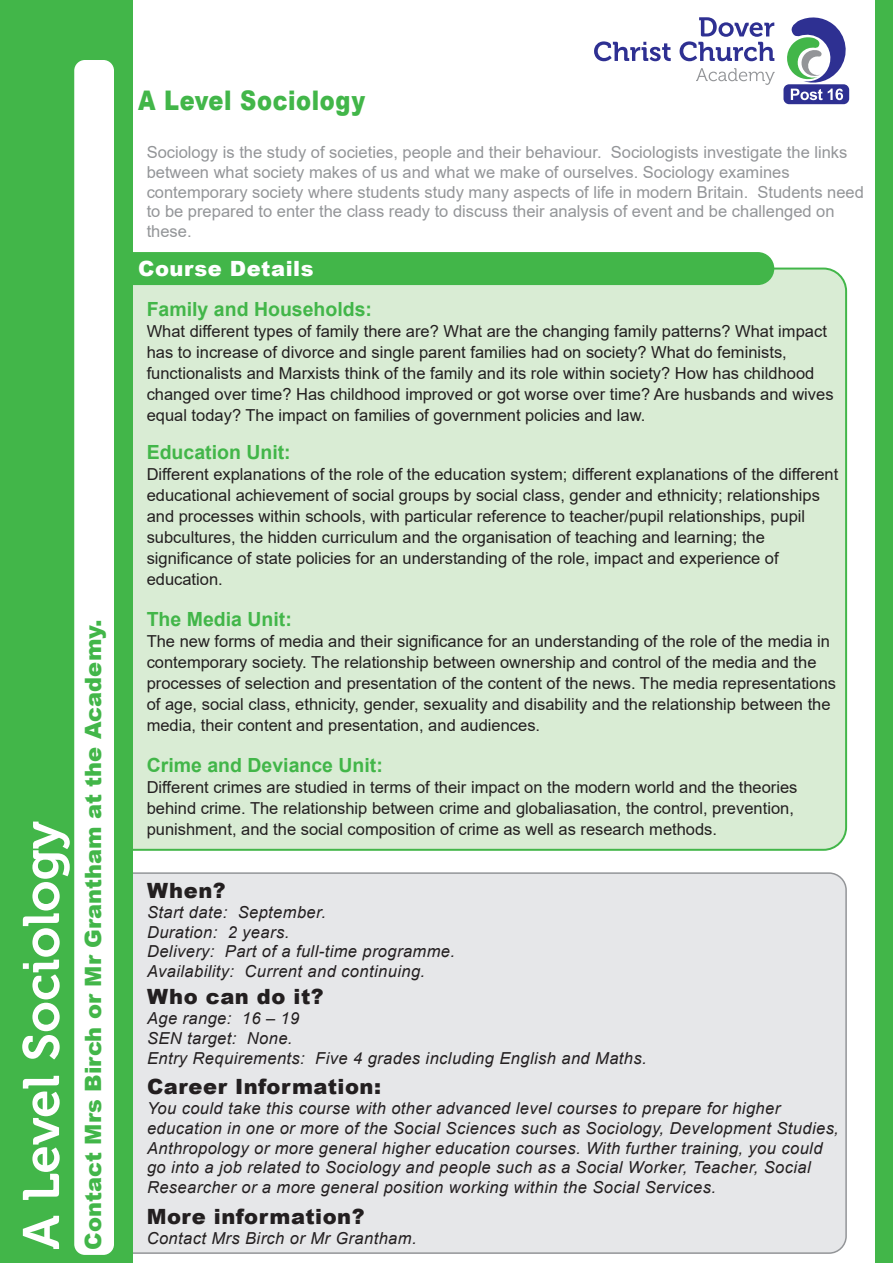
<style>
.page{position:relative;width:893px;height:1263px;background:#fff}
.page>*{position:absolute;margin:0;border:0;box-sizing:border-box;transform-origin:0 0}
.t1{font:51px "Museo 700";color:#fff}
.t2{font:900 27px "Arial";letter-spacing:.025em;color:#42b649;scale:.83 1}
.t3{font:900 22.5px "Arial";color:#42b649}
.t4{font:900 21px "Arial";letter-spacing:.025em;color:#231f20}
.t5{font:900 21px "Arial";letter-spacing:.025em;color:#fff}
.t6{font:700 19.5px "Arial";color:#42b649}
.t7{font:16.5px/21px "Arial";color:#231f20}
.t8{font:italic 16.5px/19.8px "Arial";letter-spacing:.025em;color:#231f20}
.t9{font:16.5px/19.8px "Arial";color:#939598}
</style>
<div class="page">
<div style="left:48px;top:269px;width:798px;height:581px;background:#d9ecd4;border-radius:23px"></div>
<div style="left:48px;top:873px;width:798px;height:380px;background:#e6e7e9;border-radius:17px"></div>
<div style="left:18px;top:252px;width:756px;height:33px;background:#42b649;border-radius:16px"></div>
<div style="left:876px;top:0;width:17px;height:1263px;background:#42b649"></div>
<div style="left:0;top:0;width:132px;height:1263px;background:#42b649"></div>
<div style="left:74px;top:60px;width:40px;height:1195px;background:#fff;border-radius:11px"></div>
<svg style="left:594px;top:41px;width:77px;height:20px"></svg>
<svg style="left:680px;top:17px;width:94px;height:44px"></svg>
<svg style="left:696px;top:68px;width:79px;height:17px"></svg>
<svg style="left:783px;top:17px;width:67px;height:87px"></svg>
<h1 class="t1" style="left:13px;top:1249px;width:430px;rotate:-90deg">A Level Sociology</h1>
<h3 class="t3" style="left:77px;top:1249px;width:631px;rotate:-90deg">Contact Mrs Birch or Mr Grantham at the Academy.</h3>
<h2 class="t2" style="left:138px;top:81px;width:275px">A Level Sociology</h2>
<p class="t9" style="left:147px;top:142px;width:719px">Sociology is the study of societies, people and their behaviour. Sociologists investigate the links between what society makes of us and what we make of ourselves. Sociology examines contemporary society where students study many aspects of life in modern Britain. Students need to be prepared to enter the class ready to discuss their analysis of event and be challenged on these.</p>
<p class="t5" style="left:138px;top:253px;width:177px">Course Details</p>
<p class="t6" style="left:147px;top:295px;width:227px">Family and Households:</p>
<p class="t7" style="left:147px;top:321px;width:688px">What different types of family there are? What are the changing family patterns? What impact has to increase of divorce and single parent families had on society? What do feminists, functionalists and Marxists think of the family and its role within society? How has childhood changed over time? Has childhood improved or got worse over time? Are husbands and wives equal today? The impact on families of government policies and law.</p>
<p class="t6" style="left:147px;top:439px;width:146px">Education Unit:</p>
<p class="t7" style="left:147px;top:464px;width:693px">Different explanations of the role of the education system; different explanations of the different educational achievement of social groups by social class, gender and ethnicity; relationships and processes within schools, with particular reference to teacher/pupil relationships, pupil subcultures, the hidden curriculum and the organisation of teaching and learning; the significance of state policies for an understanding of the role, impact and experience of education.</p>
<p class="t6" style="left:147px;top:605px;width:147px">The Media Unit:</p>
<p class="t7" style="left:147px;top:631px;width:691px">The new forms of media and their significance for an understanding of the role of the media in contemporary society. The relationship between ownership and control of the media and the processes of selection and presentation of the content of the news. The media representations of age, social class, ethnicity, gender, sexuality and disability and the relationship between the media, their content and presentation, and audiences.</p>
<p class="t6" style="left:147px;top:752px;width:238px">Crime and Deviance Unit:</p>
<p class="t7" style="left:147px;top:777px;width:652px">Different crimes are studied in terms of their impact on the modern world and the theories behind crime. The relationship between crime and globaliasation, the control, prevention, punishment, and the social composition of crime as well as research methods.</p>
<p class="t4" style="left:147px;top:875px;width:80px">When?</p>
<p class="t8" style="left:147px;top:902px;width:310px">Start date: September.<br>Duration: 2 years.<br>Delivery: Part of a full-time programme.<br>Availability: Current and continuing.</p>
<p class="t4" style="left:147px;top:981px;width:178px">Who can do it?</p>
<p class="t8" style="left:147px;top:1008px;width:501px">Age range: 16 – 19<br>SEN target: None.<br>Entry Requirements: Five 4 grades including English and Maths.</p>
<p class="t4" style="left:147px;top:1071px;width:236px">Career Information:</p>
<p class="t8" style="left:147px;top:1098px;width:693px">You could take this course with other advanced level courses to prepare for higher education in one or more of the Social Sciences such as Sociology, Development Studies, Anthropology or more general higher education courses. With further training, you could go into a job related to Sociology and people such as a Social Worker, Teacher, Social Researcher or a more general position working within the Social Services.</p>
<p class="t4" style="left:147px;top:1201px;width:219px">More information?</p>
<p class="t8" style="left:147px;top:1228px;width:271px">Contact Mrs Birch or Mr Grantham.</p>
</div>
